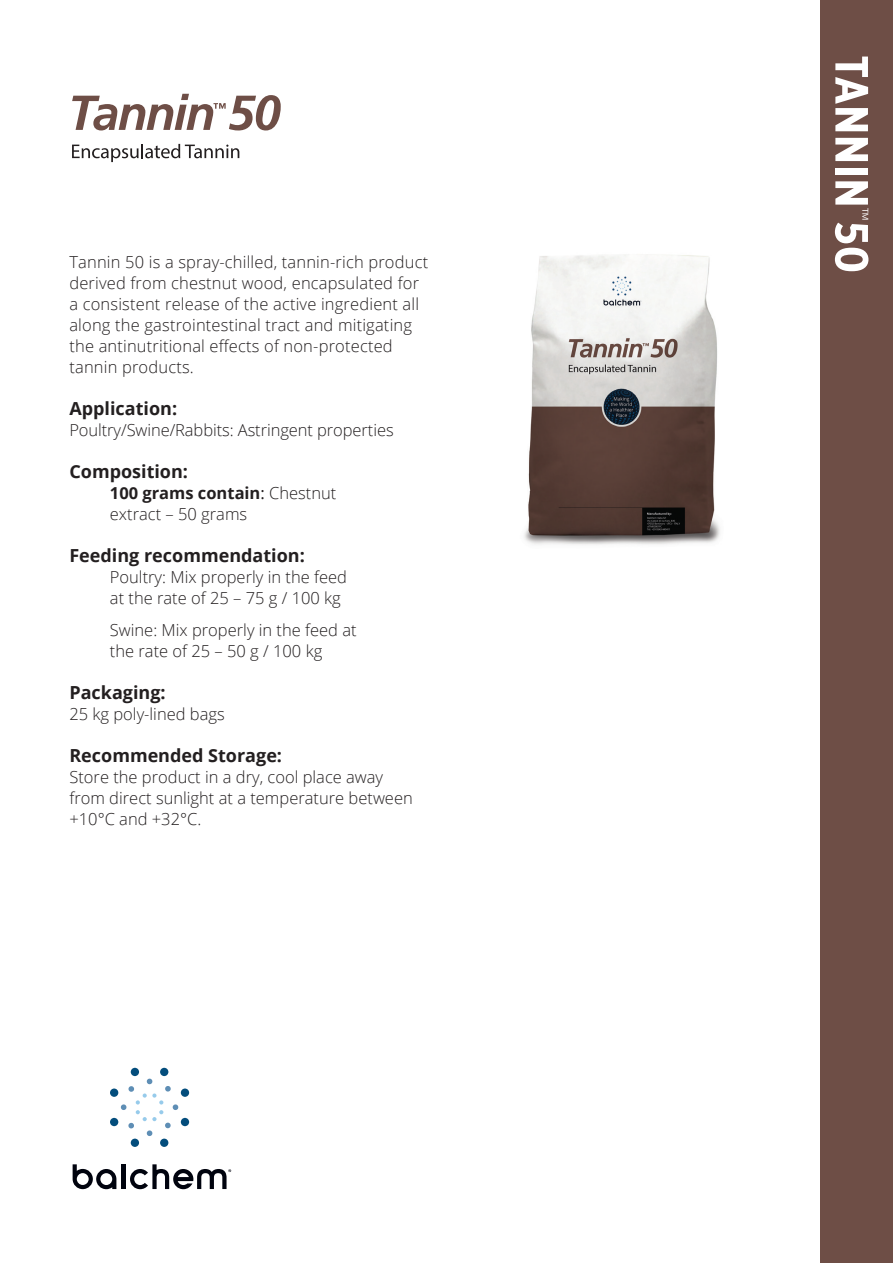
<style>
.page{position:relative;width:893px;height:1263px;background:#fff}
.page>*{position:absolute;margin:0;border:0;box-sizing:border-box;transform-origin:0 0}
.t1{font:700 46.5px "Gotham X Narrow";letter-spacing:.02em;color:#fff;scale:1.1 1}
.t2{font:700 18px "Open Sans";color:#231f20}
.t3{font:300 16.5px/21px "Open Sans";color:#231f20}
.t4{font:300 condensed 16.5px "Open Sans";color:#fff;scale:1.1 1}
.s1{font-weight:700}
.s2{font-weight:400}
</style>
<div class="page">
<div style="left:820px;top:0;width:73px;height:1263px;background:#6e4e46"></div>
<svg style="left:110px;top:1068px;width:79px;height:79px"></svg>
<svg style="left:73px;top:1164px;width:43px;height:25px"></svg>
<hr style="left:122px;top:1164px;width:4px;height:25px;background:#00030e">
<svg style="left:130px;top:1164px;width:101px;height:25px"></svg>
<img style="left:524px;top:254px;width:196px;height:291px">
<svg style="left:72px;top:94px;width:209px;height:36px"></svg>
<svg style="left:72px;top:144px;width:167px;height:18px"></svg>
<p class="t3" style="left:69px;top:251px;width:360px">Tannin 50 is a spray-chilled, tannin-rich product derived from chestnut wood, encapsulated for a consistent release of the active ingredient all along the gastrointestinal tract and mitigating the antinutritional effects of non-protected tannin products.</p>
<p class="t2" style="left:69px;top:395px;width:109px">Application:</p>
<p class="t3" style="left:69px;top:419px;width:326px">Poultry/Swine/Rabbits: Astringent properties</p>
<p class="t2" style="left:69px;top:459px;width:120px">Composition:</p>
<p class="t3" style="left:110px;top:482px;width:228px"><span class="s1">100 grams contain</span><span class="s2">:</span> Chestnut extract – 50 grams</p>
<p class="t2" style="left:69px;top:543px;width:237px">Feeding recommendation:</p>
<p class="t3" style="left:110px;top:566px;width:239px">Poultry: Mix properly in the feed at the rate of 25 – 75 g / 100 kg</p>
<p class="t3" style="left:110px;top:619px;width:248px">Swine: Mix properly in the feed at the rate of 25 – 50 g / 100 kg</p>
<p class="t2" style="left:69px;top:680px;width:98px">Packaging:</p>
<p class="t3" style="left:69px;top:703px;width:157px">25 kg poly-lined bags</p>
<p class="t2" style="left:69px;top:743px;width:214px">Recommended Storage:</p>
<p class="t3" style="left:69px;top:766px;width:345px">Store the product in a dry, cool place away from direct sunlight at a temperature between +10°C and +32°C.</p>
<p class="t1" style="left:880px;top:55px;width:199px;rotate:90deg">TANNIN 50</p>
<p class="t4" style="left:874px;top:208px;width:13px;rotate:90deg">™</p>
</div>
